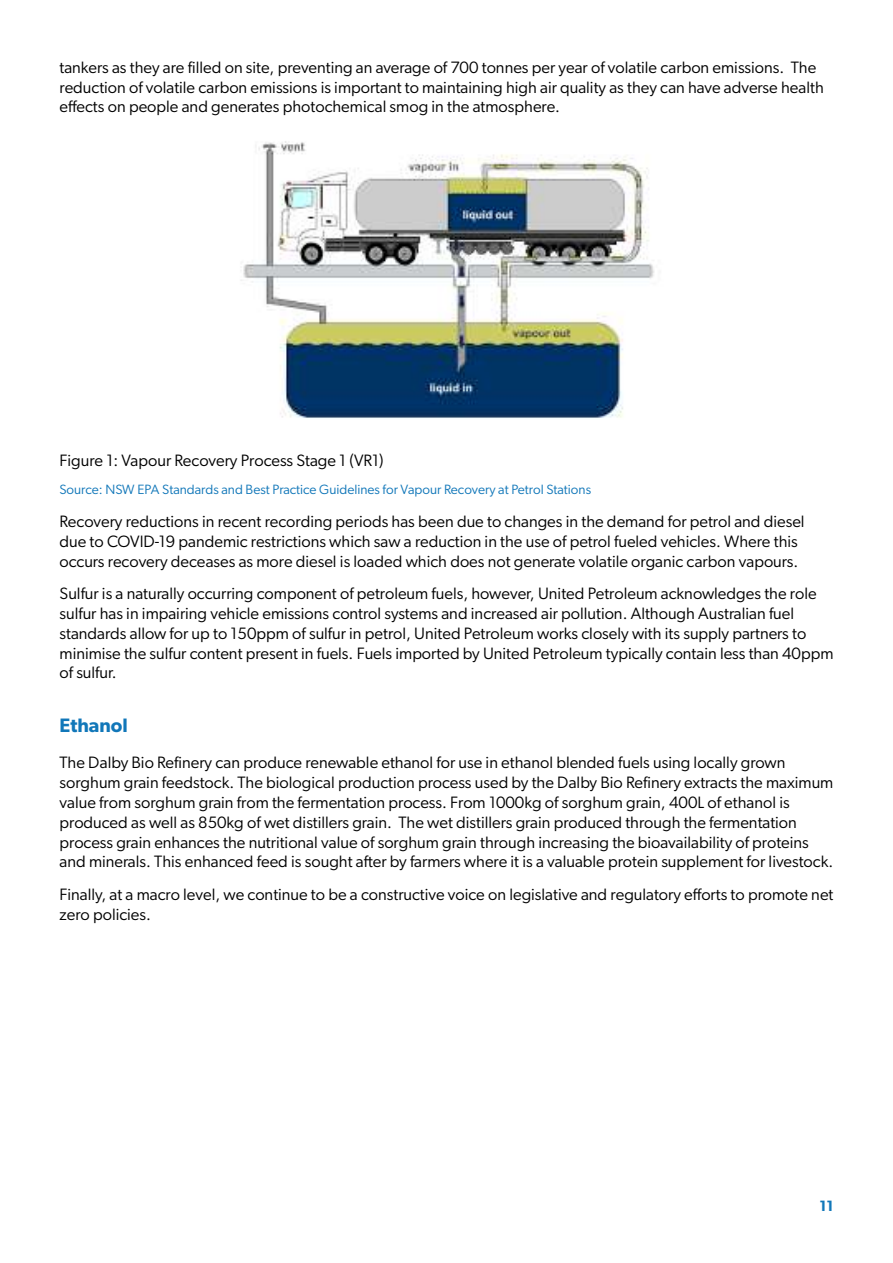
<style>
.page{position:relative;width:893px;height:1263px;background:#fff}
.page>*{position:absolute;margin:0;border:0;box-sizing:border-box;transform-origin:0 0}
.t1{font:600 19.5px "Gibson";color:#1177b9}
.t2{font:16.5px/19.8px "Gibson";color:#000}
.t3{font:600 15px "Gibson";color:#1177b9}
.t4{font:13.5px "Gibson";color:#1177b9}
</style>
<div class="page">
<img style="left:241px;top:141px;width:413px;height:277px">
<p class="t2" style="left:60px;top:57px;width:766px">tankers as they are filled on site, preventing an average of 700 tonnes per year of volatile carbon emissions. The reduction of volatile carbon emissions is important to maintaining high air quality as they can have adverse health effects on people and generates photochemical smog in the atmosphere.</p>
<p class="t2" style="left:60px;top:450px;width:325px">Figure 1: Vapour Recovery Process Stage 1 (VR1)</p>
<p class="t4" style="left:60px;top:482px;width:533px">Source: NSW EPA Standards and Best Practice Guidelines for Vapour Recovery at Petrol Stations</p>
<p class="t2" style="left:60px;top:511px;width:747px">Recovery reductions in recent recording periods has been due to changes in the demand for petrol and diesel due to COVID-19 pandemic restrictions which saw a reduction in the use of petrol fueled vehicles. Where this occurs recovery deceases as more diesel is loaded which does not generate volatile organic carbon vapours.</p>
<p class="t2" style="left:60px;top:583px;width:775px">Sulfur is a naturally occurring component of petroleum fuels, however, United Petroleum acknowledges the role sulfur has in impairing vehicle emissions control systems and increased air pollution. Although Australian fuel standards allow for up to 150ppm of sulfur in petrol, United Petroleum works closely with its supply partners to minimise the sulfur content present in fuels. Fuels imported by United Petroleum typically contain less than 40ppm of sulfur.</p>
<p class="t1" style="left:60px;top:713px;width:70px">Ethanol</p>
<p class="t2" style="left:60px;top:752px;width:775px">The Dalby Bio Refinery can produce renewable ethanol for use in ethanol blended fuels using locally grown sorghum grain feedstock. The biological production process used by the Dalby Bio Refinery extracts the maximum value from sorghum grain from the fermentation process. From 1000kg of sorghum grain, 400L of ethanol is produced as well as 850kg of wet distillers grain. The wet distillers grain produced through the fermentation process grain enhances the nutritional value of sorghum grain through increasing the bioavailability of proteins and minerals. This enhanced feed is sought after by farmers where it is a valuable protein supplement for livestock.</p>
<p class="t2" style="left:60px;top:884px;width:775px">Finally, at a macro level, we continue to be a constructive voice on legislative and regulatory efforts to promote net zero policies.</p>
<p class="t3" style="left:819px;top:1196px;width:16px">11</p>
</div>
